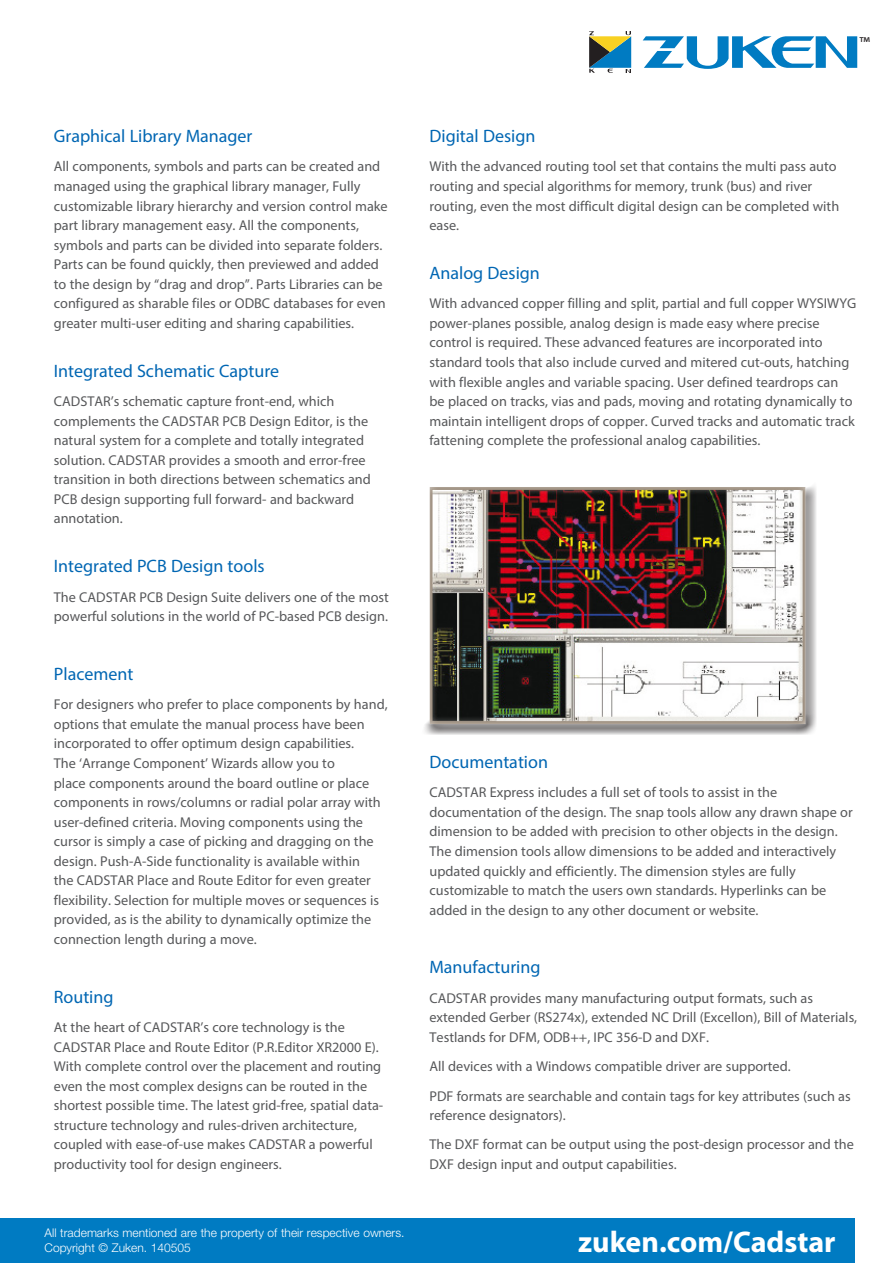
<style>
.page{position:relative;width:893px;height:1263px;background:#fff}
.page>*{position:absolute;margin:0;border:0;box-sizing:border-box;transform-origin:0 0}
.t1{font:700 30px "Myriad Pro";color:#fff}
.Zuken_Body_Copy{font:18px "Myriad Pro";color:#0166b3}
.t2{font:17.55px "Myriad Pro";color:#231f20}
.Zuken_Body_Copy-2{font:14.25px/19.5px "Myriad Pro";color:#57585a}
.t3{font:300 12px/15px "Helvetica Neue LT Std";color:#fff}
</style>
<div class="page">
<div style="left:0;top:1218px;width:855px;height:45px;background:#007bc2"></div>
<div style="left:413px;top:469px;width:409px;height:272px;background:#fff;opacity:.75"></div>
<svg style="left:643px;top:36px;width:214px;height:33px"></svg>
<svg style="left:589px;top:31px;width:42px;height:42px"></svg>
<p class="t2" style="left:859px;top:32px;width:12px">™</p>
<p class="Zuken_Body_Copy" style="left:54px;top:125px;width:200px">Graphical Library Manager</p>
<p class="Zuken_Body_Copy-2" style="left:54px;top:157px;width:335px">All components, symbols and parts can be created and managed using the graphical library manager, Fully customizable library hierarchy and version control make part library management easy. All the components, symbols and parts can be divided into separate folders.<br>Parts can be found quickly, then previewed and added to the design by “drag and drop”. Parts Libraries can be configured as sharable files or ODBC databases for even greater multi-user editing and sharing capabilities.</p>
<p class="Zuken_Body_Copy" style="left:54px;top:360px;width:227px">Integrated Schematic Capture</p>
<p class="Zuken_Body_Copy-2" style="left:54px;top:391px;width:318px">CADSTAR’s schematic capture front-end, which complements the CADSTAR PCB Design Editor, is the natural system for a complete and totally integrated solution. CADSTAR provides a smooth and error-free transition in both directions between schematics and PCB design supporting full forward- and backward annotation.</p>
<p class="Zuken_Body_Copy" style="left:54px;top:555px;width:212px">Integrated PCB Design tools</p>
<p class="Zuken_Body_Copy-2" style="left:54px;top:587px;width:336px">The CADSTAR PCB Design Suite delivers one of the most powerful solutions in the world of PC-based PCB design.</p>
<p class="Zuken_Body_Copy" style="left:54px;top:663px;width:81px">Placement</p>
<p class="Zuken_Body_Copy-2" style="left:54px;top:694px;width:335px">For designers who prefer to place components by hand, options that emulate the manual process have been incorporated to offer optimum design capabilities.<br>The ‘Arrange Component’ Wizards allow you to<br>place components around the board outline or place components in rows/columns or radial polar array with user-defined criteria. Moving components using the cursor is simply a case of picking and dragging on the design. Push-A-Side functionality is available within<br>the CADSTAR Place and Route Editor for even greater flexibility. Selection for multiple moves or sequences is provided, as is the ability to dynamically optimize the connection length during a move.</p>
<p class="Zuken_Body_Copy" style="left:54px;top:985px;width:61px">Routing</p>
<p class="Zuken_Body_Copy-2" style="left:54px;top:1017px;width:331px">At the heart of CADSTAR’s core technology is the CADSTAR Place and Route Editor (P.R.Editor XR2000 E).<br>With complete control over the placement and routing even the most complex designs can be routed in the shortest possible time. The latest grid-free, spatial data&shy;structure technology and rules-driven architecture, coupled with ease-of-use makes CADSTAR a powerful productivity tool for design engineers.</p>
<p class="t3" style="left:45px;top:1225px;width:361px">All trademarks mentioned are the property of their respective owners.<br>Copyright © Zuken. 140505</p>
<p class="Zuken_Body_Copy" style="left:429px;top:125px;width:107px">Digital Design</p>
<p class="Zuken_Body_Copy-2" style="left:429px;top:157px;width:411px">With the advanced routing tool set that contains the multi pass auto routing and special algorithms for memory, trunk (bus) and river routing, even the most difficult digital design can be completed with ease.</p>
<p class="Zuken_Body_Copy" style="left:429px;top:262px;width:112px">Analog Design</p>
<p class="Zuken_Body_Copy-2" style="left:429px;top:294px;width:428px">With advanced copper filling and split, partial and full copper WYSIWYG power-planes possible, analog design is made easy where precise control is required. These advanced features are incorporated into standard tools that also include curved and mitered cut-outs, hatching with flexible angles and variable spacing. User defined teardrops can be placed on tracks, vias and pads, moving and rotating dynamically to maintain intelligent drops of copper. Curved tracks and automatic track fattening complete the professional analog capabilities.</p>
<p class="Zuken_Body_Copy" style="left:429px;top:751px;width:120px">Documentation</p>
<p class="Zuken_Body_Copy-2" style="left:429px;top:782px;width:425px">CADSTAR Express includes a full set of tools to assist in the documentation of the design. The snap tools allow any drawn shape or dimension to be added with precision to other objects in the design.<br>The dimension tools allow dimensions to be added and interactively updated quickly and efficiently. The dimension styles are fully customizable to match the users own standards. Hyperlinks can be added in the design to any other document or website.</p>
<p class="Zuken_Body_Copy" style="left:429px;top:956px;width:113px">Manufacturing</p>
<p class="Zuken_Body_Copy-2" style="left:429px;top:988px;width:429px">CADSTAR provides many manufacturing output formats, such as extended Gerber (RS274x), extended NC Drill (Excellon), Bill of Materials,<br>Testlands for DFM, ODB++, IPC 356-D and DXF.</p>
<p class="Zuken_Body_Copy-2" style="left:429px;top:1056px;width:363px">All devices with a Windows compatible driver are supported.</p>
<p class="Zuken_Body_Copy-2" style="left:429px;top:1086px;width:423px">PDF formats are searchable and contain tags for key attributes (such as reference designators).</p>
<p class="Zuken_Body_Copy-2" style="left:429px;top:1135px;width:426px">The DXF format can be output using the post-design processor and the<br>DXF design input and output capabilities.</p>
<p class="t1" style="left:578px;top:1222px;width:259px">zuken.com/Cadstar</p>
</div>
